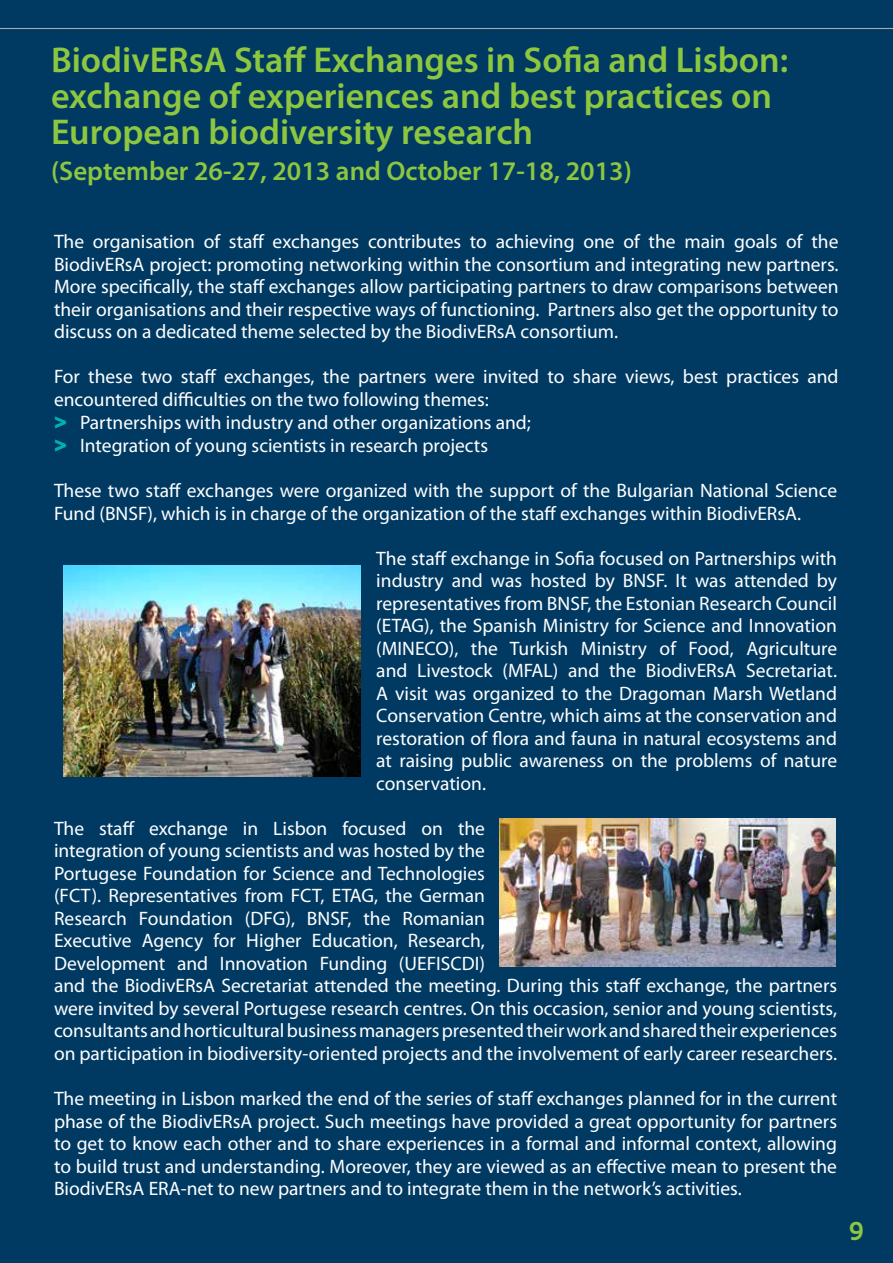
<style>
.page{position:relative;width:893px;height:1263px;background:#fff}
.page>*{position:absolute;margin:0;border:0;box-sizing:border-box;transform-origin:0 0}
.t1{font:600 36px/36px "Myriad Pro";color:#8dc63f}
.t2{font:600 27px "Myriad Pro";color:#8dc63f}
.t3{font:700 27px "Maven Pro";color:#8dc63f}
.t4{font:19.5px/22.5px "Myriad Pro";color:#fff;text-align:justify}
.s1{font-family:"Gill Sans";font-weight:800;color:#00b1b0}
</style>
<div class="page">
<div style="left:14px;top:14px;width:865px;height:1235px;background:#003a63"></div>
<div style="left:0;top:0;width:893px;height:1263px;border:28px solid #003a63"></div>
<img style="left:64px;top:566px;width:296px;height:211px">
<img style="left:499px;top:818px;width:337px;height:149px">
<hr style="left:0;top:28px;width:893px;height:1px;background:#a7a9ac">
<h1 class="t1" style="left:51px;top:41px;width:739px">BiodivERsA Staff Exchanges in Sofia and Lisbon: exchange of experiences and best practices on<br>European biodiversity research</h1>
<h2 class="t2" style="left:51px;top:154px;width:582px">(September 26-27, 2013 and October 17-18, 2013)</h2>
<p class="t4" style="left:54px;top:230px;width:786px">The organisation of staff exchanges contributes to achieving one of the main goals of the BiodivERsA project: promoting networking within the consortium and integrating new partners.<br>More specifically, the staff exchanges allow participating partners to draw comparisons between their organisations and their respective ways of functioning. Partners also get the opportunity to discuss on a dedicated theme selected by the BiodivERsA consortium.</p>
<p class="t4" style="left:54px;top:365px;width:786px;line-height:23.1px;text-align:left">For these two staff exchanges, the partners were invited to share views, best practices and encountered difficulties on the two following themes:<br><span class="s1">&gt;</span> Partnerships with industry and other organizations and;<br><span class="s1">&gt;</span> Integration of young scientists in research projects</p>
<p class="t4" style="left:54px;top:479px;width:785px">These two staff exchanges were organized with the support of the Bulgarian National Science<br>Fund (BNSF), which is in charge of the organization of the staff exchanges within BiodivERsA.</p>
<p class="t4" style="left:376px;top:547px;width:462px">The staff exchange in Sofia focused on Partnerships with industry and was hosted by BNSF. It was attended by representatives from BNSF, the Estonian Research Council (ETAG), the Spanish Ministry for Science and Innovation (MINECO), the Turkish Ministry of Food, Agriculture and Livestock (MFAL) and the BiodivERsA Secretariat.<br>A visit was organized to the Dragoman Marsh Wetland Conservation Centre, which aims at the conservation and restoration of flora and fauna in natural ecosystems and at raising public awareness on the problems of nature conservation.</p>
<p class="t4" style="left:54px;top:817px;width:785px;text-align:left">The staff exchange in Lisbon focused on the<br>integration of young scientists and was hosted by the<br>Portugese Foundation for Science and Technologies<br>(FCT). Representatives from FCT, ETAG, the German<br>Research Foundation (DFG), BNSF, the Romanian<br>Executive Agency for Higher Education, Research,<br>Development and Innovation Funding (UEFISCDI)<br>and the BiodivERsA Secretariat attended the meeting. During this staff exchange, the partners were invited by several Portugese research centres. On this occasion, senior and young scientists, consultants and horticultural business managers presented their work and shared their experiences on participation in biodiversity-oriented projects and the involvement of early career researchers.</p>
<p class="t4" style="left:54px;top:1087px;width:785px">The meeting in Lisbon marked the end of the series of staff exchanges planned for in the current phase of the BiodivERsA project. Such meetings have provided a great opportunity for partners to get to know each other and to share experiences in a formal and informal context, allowing to build trust and understanding. Moreover, they are viewed as an effective mean to present the BiodivERsA ERA-net to new partners and to integrate them in the network’s activities.</p>
<h2 class="t3" style="left:848px;top:1214px;width:18px">9</h2>
</div>
